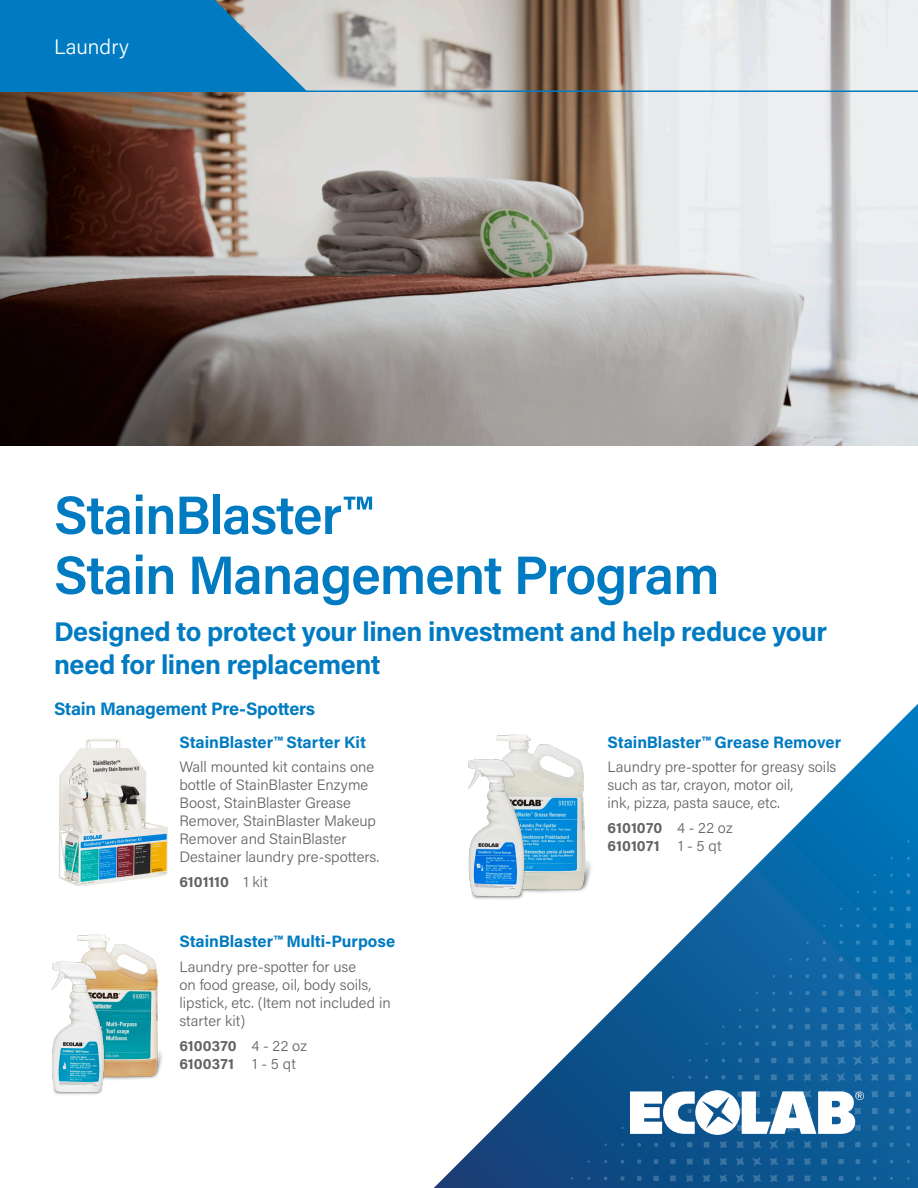
<style>
.page{position:relative;width:918px;height:1188px;background:#fff}
.page>*{position:absolute;margin:0;border:0;box-sizing:border-box;transform-origin:0 0}
.t1{font:600 54px/60px "Acumin Pro";letter-spacing:-.025em;color:#007bc2}
.t2{font:700 27px/33px "Acumin Pro";letter-spacing:-.015em;color:#007bc2}
.t3{font:300 21px "Acumin Pro";color:#fff}
.t4{font:700 18px "Acumin Pro";letter-spacing:-.015em;color:#007bc2}
.t5{font:700 16.5px "Acumin Pro";letter-spacing:-.005em;color:#007bc2}
.t6{font:300 15px/18px "Acumin Pro";color:#636366}
.t7{font:700 15px/18px "Acumin Pro";color:#636366}
.s1{font-weight:300}
</style>
<div class="page">
<img style="left:0;top:0;width:918px;height:445px">
<svg style="left:0;top:0;width:308px;height:90px;background:#1f87c2"></svg>
<hr style="left:0;top:90px;width:918px;height:2px;background:#007bc2">
<svg style="left:434px;top:704px;width:484px;height:484px"></svg>
<svg style="left:753px;top:1174px;width:8px;height:9px"></svg>
<svg style="left:770px;top:1175px;width:8px;height:7px"></svg>
<svg style="left:787px;top:1175px;width:7px;height:7px"></svg>
<svg style="left:804px;top:1175px;width:6px;height:6px"></svg>
<svg style="left:822px;top:1176px;width:5px;height:5px"></svg>
<svg style="left:839px;top:1176px;width:5px;height:5px"></svg>
<svg style="left:856px;top:1176px;width:4px;height:5px"></svg>
<svg style="left:873px;top:1177px;width:4px;height:3px"></svg>
<svg style="left:735px;top:1173px;width:10px;height:11px"></svg>
<svg style="left:719px;top:1174px;width:9px;height:9px"></svg>
<svg style="left:703px;top:1175px;width:7px;height:7px"></svg>
<svg style="left:686px;top:1175px;width:7px;height:7px"></svg>
<svg style="left:670px;top:1175px;width:6px;height:6px"></svg>
<svg style="left:653px;top:1176px;width:6px;height:5px"></svg>
<svg style="left:637px;top:1176px;width:5px;height:5px"></svg>
<svg style="left:620px;top:1176px;width:5px;height:5px"></svg>
<svg style="left:604px;top:1177px;width:4px;height:3px"></svg>
<svg style="left:769px;top:1157px;width:9px;height:9px"></svg>
<svg style="left:787px;top:1158px;width:7px;height:7px"></svg>
<svg style="left:804px;top:1158px;width:7px;height:7px"></svg>
<svg style="left:821px;top:1159px;width:6px;height:6px"></svg>
<svg style="left:838px;top:1159px;width:6px;height:5px"></svg>
<svg style="left:855px;top:1159px;width:5px;height:5px"></svg>
<svg style="left:873px;top:1159px;width:4px;height:5px"></svg>
<svg style="left:752px;top:1156px;width:10px;height:11px"></svg>
<svg style="left:736px;top:1157px;width:9px;height:9px"></svg>
<svg style="left:720px;top:1158px;width:7px;height:7px"></svg>
<svg style="left:703px;top:1158px;width:7px;height:7px"></svg>
<svg style="left:687px;top:1159px;width:6px;height:6px"></svg>
<svg style="left:670px;top:1159px;width:6px;height:5px"></svg>
<svg style="left:654px;top:1159px;width:5px;height:5px"></svg>
<svg style="left:637px;top:1159px;width:4px;height:5px"></svg>
<svg style="left:872px;top:1142px;width:5px;height:5px"></svg>
<svg style="left:889px;top:1143px;width:5px;height:4px"></svg>
<svg style="left:906px;top:1143px;width:4px;height:4px"></svg>
<svg style="left:872px;top:1125px;width:5px;height:6px"></svg>
<svg style="left:889px;top:1125px;width:5px;height:5px"></svg>
<svg style="left:906px;top:1126px;width:5px;height:4px"></svg>
<svg style="left:872px;top:1108px;width:6px;height:6px"></svg>
<svg style="left:889px;top:1108px;width:5px;height:6px"></svg>
<svg style="left:906px;top:1109px;width:5px;height:4px"></svg>
<svg style="left:871px;top:1091px;width:7px;height:7px"></svg>
<svg style="left:889px;top:1091px;width:6px;height:6px"></svg>
<svg style="left:906px;top:1091px;width:5px;height:6px"></svg>
<svg style="left:854px;top:1073px;width:8px;height:9px"></svg>
<svg style="left:871px;top:1074px;width:7px;height:7px"></svg>
<svg style="left:888px;top:1074px;width:7px;height:7px"></svg>
<svg style="left:905px;top:1074px;width:6px;height:6px"></svg>
<svg style="left:836px;top:1072px;width:10px;height:10px"></svg>
<svg style="left:820px;top:1073px;width:9px;height:9px"></svg>
<svg style="left:804px;top:1074px;width:7px;height:7px"></svg>
<svg style="left:787px;top:1074px;width:7px;height:7px"></svg>
<svg style="left:771px;top:1074px;width:6px;height:6px"></svg>
<svg style="left:754px;top:1075px;width:6px;height:5px"></svg>
<svg style="left:738px;top:1075px;width:5px;height:5px"></svg>
<svg style="left:721px;top:1075px;width:5px;height:4px"></svg>
<svg style="left:870px;top:1056px;width:9px;height:9px"></svg>
<svg style="left:888px;top:1057px;width:7px;height:7px"></svg>
<svg style="left:905px;top:1057px;width:7px;height:7px"></svg>
<svg style="left:853px;top:1055px;width:10px;height:11px"></svg>
<svg style="left:837px;top:1056px;width:8px;height:9px"></svg>
<svg style="left:821px;top:1057px;width:7px;height:7px"></svg>
<svg style="left:804px;top:1057px;width:7px;height:7px"></svg>
<svg style="left:788px;top:1057px;width:6px;height:6px"></svg>
<svg style="left:771px;top:1058px;width:6px;height:5px"></svg>
<svg style="left:755px;top:1058px;width:5px;height:5px"></svg>
<svg style="left:738px;top:1058px;width:4px;height:5px"></svg>
<svg style="left:721px;top:1059px;width:4px;height:3px"></svg>
<svg style="left:887px;top:1039px;width:9px;height:9px"></svg>
<svg style="left:905px;top:1040px;width:7px;height:7px"></svg>
<svg style="left:870px;top:1039px;width:10px;height:10px"></svg>
<svg style="left:854px;top:1039px;width:8px;height:9px"></svg>
<svg style="left:837px;top:1040px;width:8px;height:7px"></svg>
<svg style="left:821px;top:1040px;width:7px;height:7px"></svg>
<svg style="left:804px;top:1041px;width:6px;height:6px"></svg>
<svg style="left:788px;top:1041px;width:5px;height:5px"></svg>
<svg style="left:771px;top:1041px;width:5px;height:5px"></svg>
<svg style="left:755px;top:1042px;width:4px;height:4px"></svg>
<svg style="left:738px;top:1042px;width:4px;height:3px"></svg>
<svg style="left:904px;top:1022px;width:9px;height:9px"></svg>
<svg style="left:886px;top:1022px;width:11px;height:10px"></svg>
<svg style="left:870px;top:1022px;width:9px;height:9px"></svg>
<svg style="left:854px;top:1023px;width:8px;height:8px"></svg>
<svg style="left:838px;top:1023px;width:7px;height:7px"></svg>
<svg style="left:821px;top:1024px;width:6px;height:6px"></svg>
<svg style="left:805px;top:1024px;width:5px;height:5px"></svg>
<svg style="left:788px;top:1024px;width:5px;height:5px"></svg>
<svg style="left:772px;top:1025px;width:4px;height:4px"></svg>
<svg style="left:755px;top:1025px;width:4px;height:4px"></svg>
<svg style="left:903px;top:1005px;width:11px;height:10px"></svg>
<svg style="left:887px;top:1006px;width:9px;height:8px"></svg>
<svg style="left:871px;top:1006px;width:7px;height:8px"></svg>
<svg style="left:854px;top:1006px;width:7px;height:7px"></svg>
<svg style="left:838px;top:1007px;width:6px;height:6px"></svg>
<svg style="left:822px;top:1007px;width:5px;height:6px"></svg>
<svg style="left:805px;top:1008px;width:5px;height:4px"></svg>
<svg style="left:788px;top:1008px;width:5px;height:4px"></svg>
<svg style="left:772px;top:1008px;width:4px;height:4px"></svg>
<svg style="left:755px;top:1008px;width:4px;height:3px"></svg>
<svg style="left:904px;top:989px;width:9px;height:8px"></svg>
<svg style="left:888px;top:989px;width:7px;height:8px"></svg>
<svg style="left:871px;top:990px;width:7px;height:7px"></svg>
<svg style="left:855px;top:990px;width:6px;height:6px"></svg>
<svg style="left:838px;top:990px;width:6px;height:6px"></svg>
<svg style="left:822px;top:991px;width:5px;height:4px"></svg>
<svg style="left:805px;top:991px;width:5px;height:4px"></svg>
<svg style="left:789px;top:991px;width:4px;height:4px"></svg>
<svg style="left:905px;top:972px;width:7px;height:8px"></svg>
<svg style="left:888px;top:973px;width:7px;height:7px"></svg>
<svg style="left:872px;top:973px;width:6px;height:6px"></svg>
<svg style="left:855px;top:974px;width:6px;height:5px"></svg>
<svg style="left:839px;top:974px;width:5px;height:5px"></svg>
<svg style="left:822px;top:974px;width:5px;height:4px"></svg>
<svg style="left:806px;top:974px;width:3px;height:4px"></svg>
<svg style="left:905px;top:956px;width:7px;height:7px"></svg>
<svg style="left:889px;top:956px;width:6px;height:6px"></svg>
<svg style="left:872px;top:957px;width:5px;height:5px"></svg>
<svg style="left:855px;top:957px;width:5px;height:5px"></svg>
<svg style="left:839px;top:957px;width:4px;height:4px"></svg>
<svg style="left:822px;top:958px;width:4px;height:3px"></svg>
<svg style="left:905px;top:940px;width:6px;height:6px"></svg>
<svg style="left:889px;top:940px;width:5px;height:5px"></svg>
<svg style="left:872px;top:940px;width:5px;height:5px"></svg>
<svg style="left:856px;top:940px;width:4px;height:5px"></svg>
<svg style="left:839px;top:941px;width:4px;height:3px"></svg>
<svg style="left:906px;top:923px;width:5px;height:5px"></svg>
<svg style="left:889px;top:923px;width:5px;height:5px"></svg>
<svg style="left:873px;top:924px;width:4px;height:4px"></svg>
<svg style="left:856px;top:924px;width:4px;height:3px"></svg>
<svg style="left:839px;top:924px;width:4px;height:3px"></svg>
<svg style="left:906px;top:906px;width:5px;height:5px"></svg>
<svg style="left:889px;top:907px;width:5px;height:4px"></svg>
<svg style="left:873px;top:907px;width:4px;height:4px"></svg>
<svg style="left:856px;top:907px;width:4px;height:3px"></svg>
<svg style="left:906px;top:890px;width:5px;height:4px"></svg>
<svg style="left:890px;top:890px;width:4px;height:4px"></svg>
<svg style="left:906px;top:873px;width:4px;height:4px"></svg>
<svg style="left:630px;top:1089px;width:234px;height:61px"></svg>
<img style="left:77px;top:934px;width:86px;height:146px">
<img style="left:59px;top:739px;width:109px;height:147px">
<img style="left:485px;top:728px;width:115px;height:171px">
<img style="left:51px;top:955px;width:64px;height:140px">
<img style="left:448px;top:749px;width:87px;height:160px">
<p class="t3" style="left:54px;top:33px;width:76px">Laundry</p>
<p class="t1" style="left:54px;top:483px;width:667px">StainBlaster™<br>Stain Management Program</p>
<p class="t2" style="left:54px;top:614px;width:775px">Designed to protect your linen investment and help reduce your need for linen replacement</p>
<p class="t4" style="left:54px;top:696px;width:263px">Stain Management Pre-Spotters</p>
<p class="t5" style="left:179px;top:730px;width:188px">StainBlaster™ Starter Kit</p>
<p class="t6" style="left:179px;top:757px;width:201px">Wall mounted kit contains one bottle of StainBlaster Enzyme<br>Boost, StainBlaster Grease<br>Remover, StainBlaster Makeup<br>Remover and StainBlaster<br>Destainer laundry pre-spotters.</p>
<p class="t7" style="left:179px;top:872px;width:90px">6101110 <span class="s1">1 kit</span></p>
<p class="t5" style="left:179px;top:930px;width:217px">StainBlaster™ Multi-Purpose</p>
<p class="t6" style="left:179px;top:957px;width:213px">Laundry pre-spotter for use<br>on food grease, oil, body soils, lipstick, etc. (Item not included in starter kit)</p>
<p class="t7" style="left:179px;top:1036px;width:129px">6100370 <span class="s1">4 - 22 oz<br></span>6100371 <span class="s1">1 - 5 qt</span></p>
<p class="t5" style="left:608px;top:730px;width:235px">StainBlaster™ Grease Remover</p>
<p class="t6" style="left:608px;top:757px;width:231px">Laundry pre-spotter for greasy soils such as tar, crayon, motor oil,<br>ink, pizza, pasta sauce, etc.</p>
<p class="t7" style="left:608px;top:818px;width:127px">6101070 <span class="s1">4 - 22 oz<br></span>6101071 <span class="s1">1 - 5 qt</span></p>
</div>
